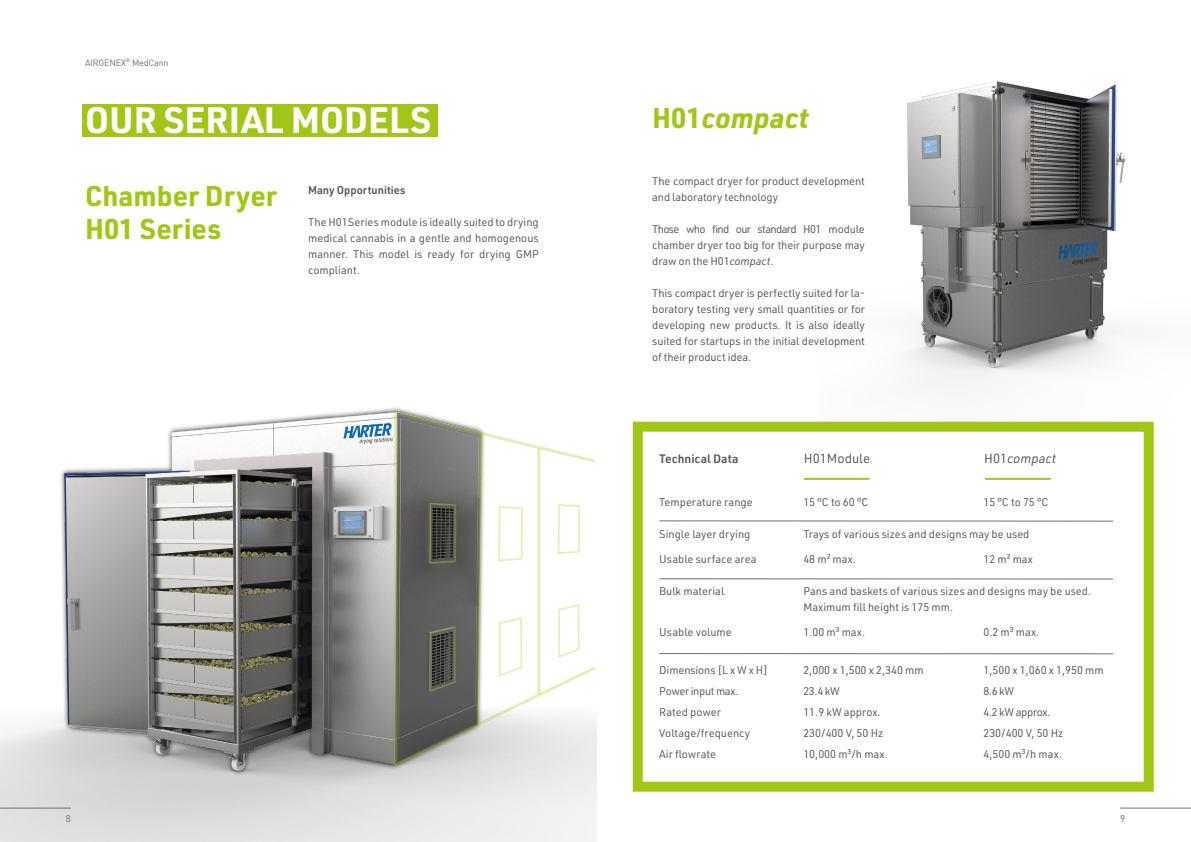
<style>
.page{position:relative;width:1191px;height:842px;background:#fff}
.page>*{position:absolute;margin:0;border:0;box-sizing:border-box;transform-origin:0 0}
.t1{font:700 36px "URWDIN";color:#fff}
.t2{font:700 28px/33.6px "URWDIN";color:#a2c617}
.t3{font:italic 700 28px "URWDIN";color:#a2c617}
.t4{font:italic 13px "URWDIN";color:#575756}
.t5{font:13px "URWDIN";color:#575756}
.t6{font:600 12px "URWDIN";color:#575756}
.t7{font:11px/16px "URWDIN";color:#575756;text-align:justify}
.t8{font:11px "URWDIN";letter-spacing:-.03em;color:#575756}
.t9{font:600 11px "URWDIN";color:#575756}
.t10{font:9.7px "DIN";color:#706f6f}
.t11{font:9px "DIN";letter-spacing:-.02em;color:#706f6f}
.s1{font-style:normal}
.s2{font-style:italic}
</style>
<div class="page">
<img style="left:820px;top:81px;width:334px;height:343px">
<hr style="left:0;top:808px;width:71px;height:1px;background:#706f6f">
<hr style="left:1120px;top:808px;width:71px;height:1px;background:#706f6f">
<div style="left:82px;top:104px;width:356px;height:33px;background:#a2c617"></div>
<hr style="left:804px;top:478px;width:65px;height:2px;background:#a2c617">
<hr style="left:985px;top:478px;width:65px;height:2px;background:#a2c617">
<hr style="left:659px;top:578px;width:454px;height:1px;background:#706f6f">
<hr style="left:659px;top:521px;width:454px;height:1px;background:#706f6f">
<hr style="left:659px;top:653px;width:454px;height:1px;background:#706f6f">
<div style="left:633px;top:422px;width:520px;height:370px;border:10px solid #a2c617"></div>
<img style="left:56px;top:407px;width:468px;height:372px">
<svg style="left:393px;top:409px;width:204px;height:358px"></svg>
<div style="left:595px;top:434px;width:22px;height:247px;background:#fff"></div>
<hr style="left:537px;top:448px;width:3px;height:246px;background:#a2c617">
<svg style="left:428px;top:502px;width:29px;height:63px;background:#4b4c42"></svg>
<svg style="left:428px;top:625px;width:29px;height:68px;background:#52544b"></svg>
<svg style="left:497px;top:505px;width:26px;height:57px"></svg>
<svg style="left:497px;top:616px;width:26px;height:62px"></svg>
<svg style="left:557px;top:503px;width:23px;height:52px"></svg>
<svg style="left:557px;top:603px;width:23px;height:56px"></svg>
<p class="t11" style="left:85px;top:57px;width:85px">AIRGENEX<sup>®</sup> MedCann</p>
<h1 class="t1" style="left:85px;top:96px;width:348px">OUR SERIAL MODELS</h1>
<h2 class="t2" style="left:85px;top:178px;width:193px">Chamber Dryer<br>H01 Series</h2>
<p class="t9" style="left:308px;top:182px;width:99px">Many Opportunities</p>
<p class="t7" style="left:308px;top:213px;width:232px">The H01Series module is ideally suited to drying medical cannabis in a gentle and homogenous manner. This model is ready for drying GMP compliant.</p>
<h2 class="t3" style="left:652px;top:98px;width:158px"><span class="s1">H01</span>compact</h2>
<p class="t7" style="left:652px;top:173px;width:214px">The compact dryer for product development and laboratory technology</p>
<p class="t7" style="left:652px;top:221px;width:214px">Those who find our standard H01 module chamber dryer too big for their purpose may draw on the H01<span class="s2">compact</span>.</p>
<p class="t7" style="left:652px;top:285px;width:214px">This compact dryer is perfectly suited for la&shy;boratory testing very small quantities or for developing new products. It is also ideally suited for startups in the initial development of their product idea.</p>
<p class="t6" style="left:659px;top:450px;width:81px">Technical Data</p>
<p class="t5" style="left:804px;top:449px;width:68px">H01Module</p>
<p class="t4" style="left:984px;top:449px;width:74px"><span class="s1">H01</span>compact</p>
<p class="t7" style="left:659px;top:494px;width:95px">Temperature range</p>
<p class="t7" style="left:803px;top:494px;width:67px">15 °C to 60 °C</p>
<p class="t7" style="left:983px;top:494px;width:67px">15 °C to 75 °C</p>
<p class="t7" style="left:659px;top:526px;width:93px">Single layer drying</p>
<p class="t7" style="left:803px;top:526px;width:228px">Trays of various sizes and designs may be used</p>
<p class="t7" style="left:659px;top:551px;width:99px">Usable surface area</p>
<p class="t7" style="left:803px;top:551px;width:54px">48 m² max.</p>
<p class="t7" style="left:983px;top:551px;width:51px">12 m² max</p>
<p class="t7" style="left:659px;top:583px;width:66px">Bulk material</p>
<p class="t7" style="left:803px;top:583px;width:289px">Pans and baskets of various sizes and designs may be used.<br>Maximum fill height is 175 mm.</p>
<p class="t7" style="left:659px;top:624px;width:74px">Usable volume</p>
<p class="t7" style="left:803px;top:624px;width:63px">1.00 m³ max.</p>
<p class="t7" style="left:983px;top:624px;width:57px">0.2 m³ max.</p>
<p class="t7" style="left:659px;top:662px;width:110px">Dimensions [L x W x H]</p>
<p class="t7" style="left:803px;top:662px;width:122px">2,000 x 1,500 x 2,340 mm</p>
<p class="t7" style="left:983px;top:662px;width:122px">1,500 x 1,060 x 1,950 mm</p>
<p class="t8" style="left:659px;top:684px;width:81px">Power input max.</p>
<p class="t7" style="left:803px;top:683px;width:38px">23.4 kW</p>
<p class="t7" style="left:983px;top:683px;width:32px">8.6 kW</p>
<p class="t7" style="left:659px;top:704px;width:63px">Rated power</p>
<p class="t7" style="left:803px;top:704px;width:79px">11.9 kW approx.</p>
<p class="t8" style="left:983px;top:705px;width:69px">4.2 kW approx.</p>
<p class="t7" style="left:659px;top:725px;width:92px">Voltage/frequency</p>
<p class="t7" style="left:803px;top:725px;width:82px">230/400 V, 50 Hz</p>
<p class="t7" style="left:983px;top:725px;width:82px">230/400 V, 50 Hz</p>
<p class="t7" style="left:659px;top:746px;width:58px">Air flowrate</p>
<p class="t7" style="left:803px;top:746px;width:86px">10,000 m³/h max.</p>
<p class="t7" style="left:983px;top:746px;width:80px">4,500 m³/h max.</p>
<p class="t10" style="left:66px;top:813px;width:7px">8</p>
<p class="t10" style="left:1120px;top:813px;width:7px">9</p>
</div>
